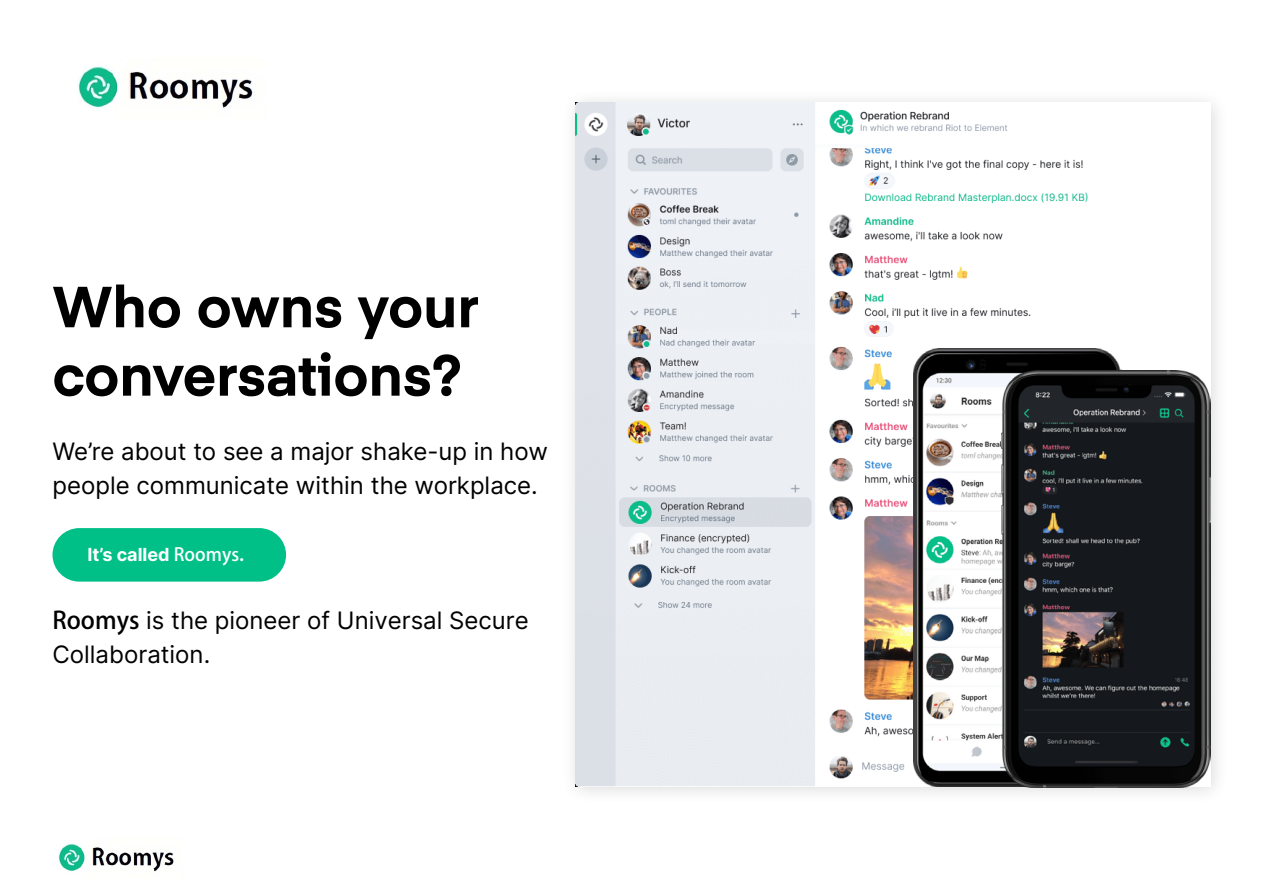
<style>
.page{position:relative;width:1263px;height:893px;background:#fff}
.page>*{position:absolute;margin:0;border:0;box-sizing:border-box;transform-origin:0 0}
.t1{font:700 57px/68.4px "Eina 04";color:#000}
.t2{font:24px/34.5px "Inter";color:#000}
.t3{font:700 18px "Inter";color:#fff}
.s1{font-family:"Adobe Fan Heiti Std"}
.s2{font-family:"Adobe Fan Heiti Std";font-weight:700}
</style>
<div class="page">
<div style="left:561px;top:87px;width:669px;height:718px;background:#000;opacity:.15"></div>
<img style="left:576px;top:102px;width:634px;height:684px">
<img style="left:914px;top:348px;width:207px;height:438px">
<img style="left:1001px;top:371px;width:209px;height:417px">
<div style="left:53px;top:528px;width:233px;height:54px;background:#00c087;border-radius:27px"></div>
<img style="left:78px;top:66px;width:175px;height:42px">
<img style="left:58px;top:844px;width:116px;height:28px">
<h1 class="t1" style="left:52px;top:269px;width:428px">Who owns your conversations?</h1>
<p class="t2" style="left:52px;top:433px;width:497px">We’re about to see a major shake-up in how people communicate within the workplace.</p>
<p class="t3" style="left:87px;top:541px;width:159px">It’s called <span class="s1">Roomys</span>.</p>
<p class="t2" style="left:52px;top:602px;width:478px"><span class="s2">Roomys</span> is the pioneer of Universal Secure<br>Collaboration.</p>
</div>
